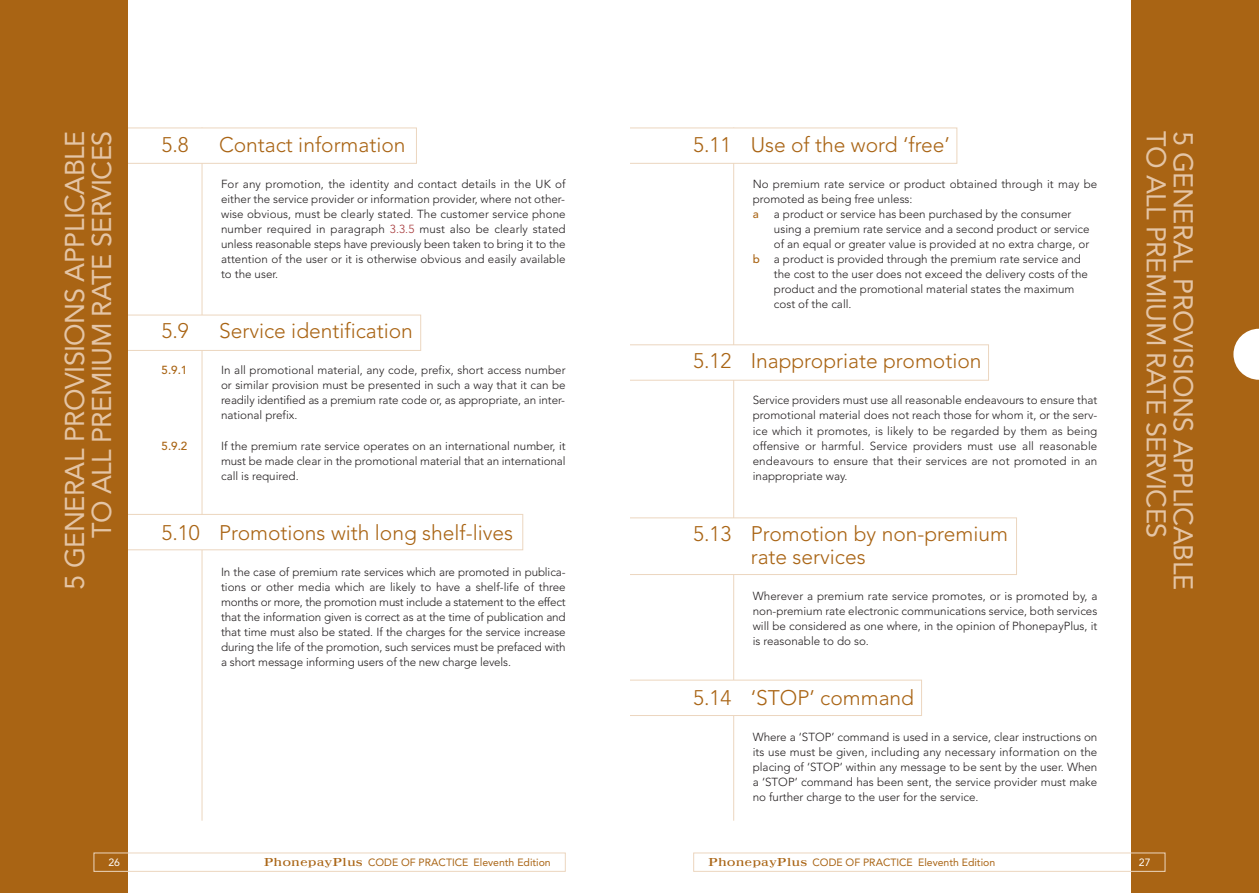
<style>
.page{position:relative;width:1259px;height:893px;background:#fff}
.page>*{position:absolute;margin:0;border:0;box-sizing:border-box;transform-origin:0 0}
.t1{font:27px/27px "Avenir";letter-spacing:-.02em;color:#e4c5a6;text-align:right}
.t2{font:300 21px/22.5px "Avenir";color:#a96414}
.t3{font:300 11.7px/15px "Avenir";color:#231f20;text-align:justify}
.t4{font:500 11.7px "Avenir";color:#a96414}
.t5{font:10.5px "Avenir";color:#a96414}
.t6{font:10.5px "Avenir";color:#fff}
.s1{color:#a53537}
.s2{font-weight:500;color:#a96414}
.s3{font-family:"Maximus"}
</style>
<div class="page">
<hr style="left:733px;top:128px;width:1px;height:693px;background:#ecd6bf">
<div style="left:626px;top:680px;width:295px;height:35px;background:#fff"></div>
<div style="left:625px;top:680px;width:297px;height:36px;border:1px solid #ecd6bf"></div>
<div style="left:626px;top:518px;width:390px;height:56px;background:#fff"></div>
<div style="left:625px;top:517px;width:392px;height:58px;border:1px solid #ecd6bf"></div>
<div style="left:626px;top:345px;width:362px;height:35px;background:#fff"></div>
<div style="left:625px;top:344px;width:364px;height:37px;border:1px solid #ecd6bf"></div>
<div style="left:621px;top:342px;width:8px;height:43px;background:#fff"></div>
<div style="left:621px;top:512px;width:8px;height:68px;background:#fff"></div>
<div style="left:621px;top:675px;width:8px;height:44px;background:#fff"></div>
<div style="left:626px;top:128px;width:330px;height:35px;background:#fff"></div>
<div style="left:625px;top:128px;width:332px;height:36px;border:1px solid #ecd6bf"></div>
<hr style="left:202px;top:128px;width:1px;height:693px;background:#ecd6bf">
<div style="left:124px;top:128px;width:292px;height:35px;background:#fff"></div>
<div style="left:123px;top:128px;width:294px;height:36px;border:1px solid #ecd6bf"></div>
<div style="left:124px;top:315px;width:296px;height:35px;background:#fff"></div>
<div style="left:123px;top:315px;width:298px;height:36px;border:1px solid #ecd6bf"></div>
<div style="left:123px;top:514px;width:400px;height:36px;border:1px solid #ecd6bf"></div>
<div style="left:1131px;top:0;width:128px;height:893px;background:#a96414"></div>
<div style="left:693px;top:853px;width:472px;height:19px;border:1px solid #ecd6bf"></div>
<svg style="left:1233px;top:329px;width:26px;height:51px"></svg>
<div style="left:0;top:0;width:128px;height:893px;background:#a96414"></div>
<div style="left:94px;top:853px;width:472px;height:19px;border:1px solid #ecd6bf"></div>
<div style="left:621px;top:123px;width:8px;height:43px;background:#fff"></div>
<h1 class="t1" style="left:64px;top:590px;width:461px;rotate:-90deg">5 GENERAL PROVISIONS APPLICABLE<br>TO ALL PREMIUM RATE SERVICES</h1>
<h1 class="t1" style="left:1194px;top:131px;width:461px;text-align:left;rotate:90deg">5 GENERAL PROVISIONS APPLICABLE<br>TO ALL PREMIUM RATE SERVICES</h1>
<h2 class="t2" style="left:162px;top:135px;width:29px">5.8</h2>
<h2 class="t2" style="left:219px;top:135px;width:188px">Contact information</h2>
<p class="t3" style="left:221px;top:178px;width:346px">For any promotion, the identity and contact details in the UK of either the service provider or information provider, where not other&shy;wise obvious, must be clearly stated. The customer service phone number required in paragraph <span class="s1">3.3.5</span> must also be clearly stated unless reasonable steps have previously been taken to bring it to the attention of the user or it is otherwise obvious and easily available to the user.</p>
<h2 class="t2" style="left:693px;top:135px;width:258px">5.11 Use of the word ‘free’</h2>
<p class="t3" style="left:753px;top:178px;width:346px">No premium rate service or product obtained through it may be promoted as being free unless:</p>
<p class="t4" style="left:753px;top:209px;width:8px">a</p>
<p class="t3" style="left:774px;top:208px;width:299px">a product or service has been purchased by the consumer</p>
<p class="t3" style="left:774px;top:223px;width:317px">using a premium rate service and a second product or service</p>
<p class="t3" style="left:774px;top:238px;width:317px">of an equal or greater value is provided at no extra charge, or</p>
<p class="t3" style="left:753px;top:253px;width:330px"><span class="s2">b</span> a product is provided through the premium rate service and</p>
<p class="t3" style="left:774px;top:268px;width:315px">the cost to the user does not exceed the delivery costs of the</p>
<p class="t3" style="left:774px;top:283px;width:302px">product and the promotional material states the maximum</p>
<p class="t3" style="left:774px;top:298px;width:79px">cost of the call.</p>
<h2 class="t2" style="left:162px;top:321px;width:29px">5.9</h2>
<h2 class="t2" style="left:219px;top:321px;width:195px">Service identification</h2>
<p class="t4" style="left:162px;top:366px;width:27px">5.9.1</p>
<p class="t3" style="left:221px;top:364px;width:346px">In all promotional material, any code, prefix, short access number or similar provision must be presented in such a way that it can be readily identified as a premium rate code or, as appropriate, an inter&shy;national prefix.</p>
<p class="t4" style="left:162px;top:441px;width:27px">5.9.2</p>
<p class="t3" style="left:221px;top:439px;width:346px">If the premium rate service operates on an international number, it must be made clear in the promotional material that an international call is required.</p>
<h2 class="t2" style="left:693px;top:351px;width:290px">5.12 Inappropriate promotion</h2>
<p class="t3" style="left:753px;top:394px;width:346px">Service providers must use all reasonable endeavours to ensure that promotional material does not reach those for whom it, or the serv&shy;ice which it promotes, is likely to be regarded by them as being offensive or harmful. Service providers must use all reasonable endeavours to ensure that their services are not promoted in an inappropriate way.</p>
<h2 class="t2" style="left:162px;top:523px;width:353px">5.10 Promotions with long shelf-lives</h2>
<p class="t3" style="left:221px;top:565px;width:346px">In the case of premium rate services which are promoted in publica&shy;tions or other media which are likely to have a shelf-life of three months or more, the promotion must include a statement to the effect that the information given is correct as at the time of publication and that time must also be stated. If the charges for the service increase during the life of the promotion, such services must be prefaced with a short message informing users of the new charge levels.</p>
<h2 class="t2" style="left:750px;top:524px;width:259px;text-indent:-57px">5.13 Promotion by non-premium rate services</h2>
<p class="t3" style="left:753px;top:589px;width:346px">Wherever a premium rate service promotes, or is promoted by, a non-premium rate electronic communications service, both services will be considered as one where, in the opinion of PhonepayPlus, it is reasonable to do so.</p>
<p class="t6" style="left:108px;top:858px;width:13px">26</p>
<p class="t5" style="left:264px;top:858px;width:288px"><span class="s3">PhonepayPlus</span> CODE OF PRACTICE Eleventh Edition</p>
<h2 class="t2" style="left:693px;top:688px;width:222px">5.14 ‘STOP’ command</h2>
<p class="t3" style="left:753px;top:730px;width:346px">Where a ‘STOP’ command is used in a service, clear instructions on its use must be given, including any necessary information on the placing of ‘STOP’ within any message to be sent by the user. When a ‘STOP’ command has been sent, the service provider must make no further charge to the user for the service.</p>
<p class="t5" style="left:708px;top:858px;width:288px"><span class="s3">PhonepayPlus</span> CODE OF PRACTICE Eleventh Edition</p>
<p class="t6" style="left:1139px;top:858px;width:13px">27</p>
</div>
